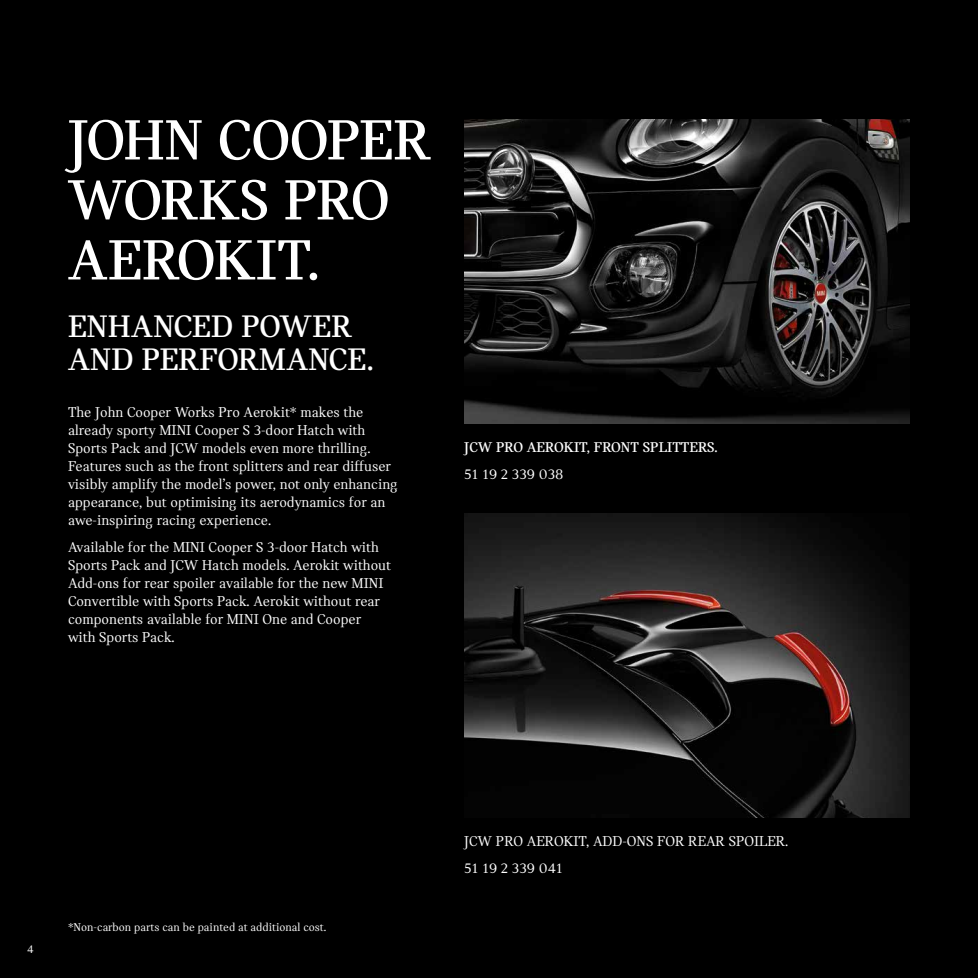
<style>
.page{position:relative;width:978px;height:978px;background:#000}
.page>*{position:absolute;margin:0;border:0;box-sizing:border-box;transform-origin:0 0}
.t1{font:700 60px/60px "MINI Serif";letter-spacing:-.015em;color:#fff}
.t2{font:700 33px/33px "MINI Serif";letter-spacing:.005em;color:#fff}
.t3{font:15px/18px "MINI Serif";color:#fff}
.t4{font:700 15px "MINI Serif";color:#fff}
.t5{font:12px "MINI Serif";color:#fff}
</style>
<div class="page">
<img style="left:464px;top:513px;width:446px;height:304px">
<img style="left:464px;top:119px;width:446px;height:304px">
<h1 class="t1" style="left:68px;top:110px;width:363px">JOHN COOPER<br>WORKS PRO<br>AEROKIT.</h1>
<h2 class="t2" style="left:68px;top:310px;width:307px">ENHANCED POWER<br>AND PERFORMANCE.</h2>
<p class="t3" style="left:68px;top:403px;width:331px">The John Cooper Works Pro Aerokit* makes the already sporty MINI Cooper S 3-door Hatch with Sports Pack and JCW models even more thrilling.<br>Features such as the front splitters and rear diffuser visibly amplify the model’s power, not only enhancing appearance, but optimising its aerodynamics for an awe-inspiring racing experience.</p>
<p class="t3" style="left:68px;top:538px;width:325px">Available for the MINI Cooper S 3-door Hatch with Sports Pack and JCW Hatch models. Aerokit without Add-ons for rear spoiler available for the new MINI Convertible with Sports Pack. Aerokit without rear components available for MINI One and Cooper with Sports Pack.</p>
<p class="t4" style="left:464px;top:438px;width:255px">JCW PRO AEROKIT, FRONT SPLITTERS.</p>
<p class="t3" style="left:464px;top:465px;width:101px">51 19 2 339 038</p>
<p class="t5" style="left:27px;top:942px;width:8px">4</p>
<p class="t5" style="left:68px;top:921px;width:260px">*Non-carbon parts can be painted at additional cost.</p>
<p class="t3" style="left:464px;top:827px;width:326px;line-height:27.3px">JCW PRO AEROKIT, ADD-ONS FOR REAR SPOILER.<br>51 19 2 339 041</p>
</div>
